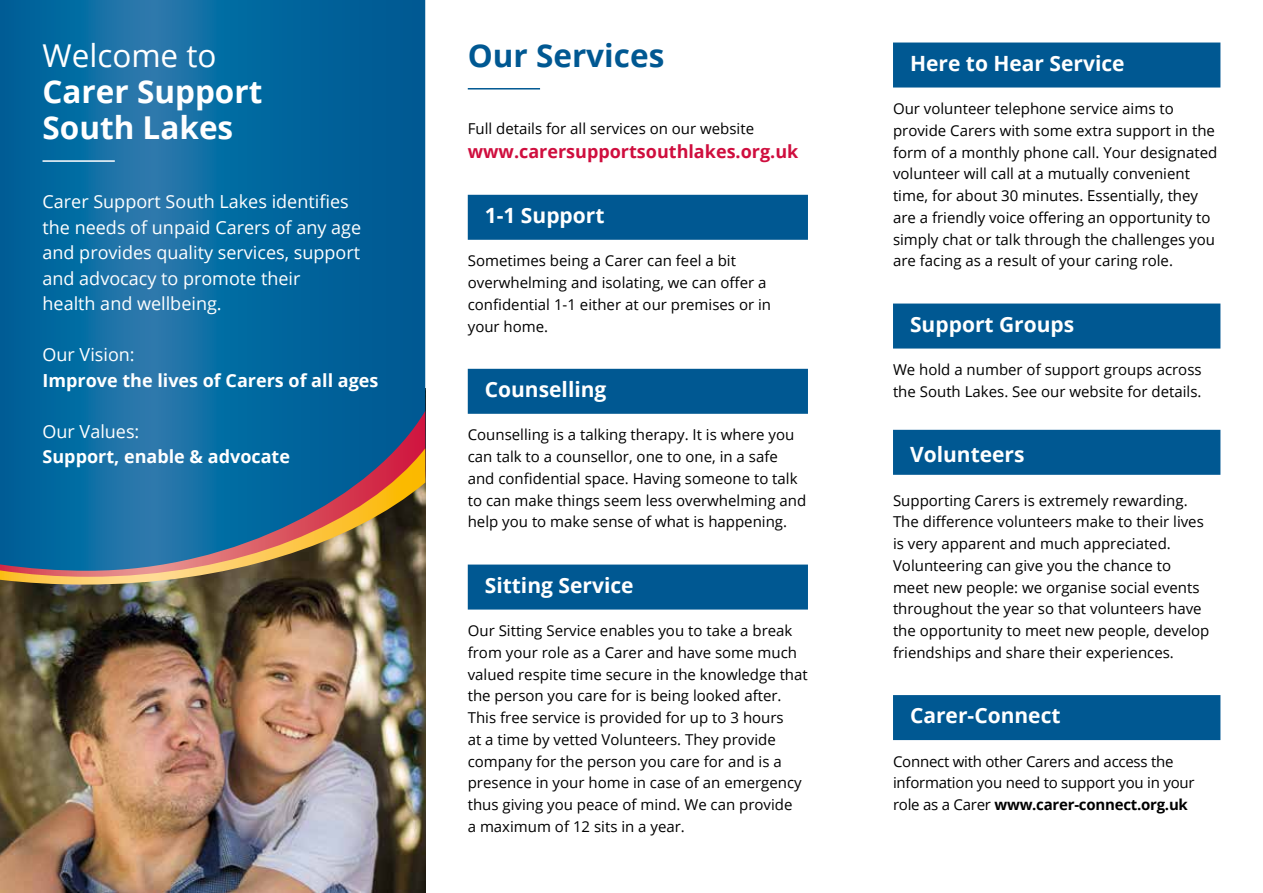
<style>
.page{position:relative;width:1263px;height:893px;background:#fff}
.page>*{position:absolute;margin:0;border:0;box-sizing:border-box;transform-origin:0 0}
.t1{font:700 31.5px/36px "Open Sans";color:#fff}
.t2{font:700 31.5px "Open Sans";color:#005892}
.t3{font:31.5px "Open Sans";color:#fff}
.t4{font:700 21px "Open Sans";color:#fff}
.t5{font:18px/25.5px "Open Sans";color:#fff}
.t6{font:700 18px "Open Sans";color:#fff}
.t7{font:700 18px "Open Sans";color:#cf0e3e}
.t8{font:15px/21.8px "Open Sans";color:#000}
.s1{font-weight:700}
</style>
<div class="page">
<img style="left:0;top:585px;width:425px;height:308px">
<svg style="left:0;top:0;width:425px;height:411px;background:#09689f"></svg>
<svg style="left:0;top:411px;width:425px;height:37px;background:#0f669c"></svg>
<svg style="left:0;top:448px;width:425px;height:137px;background:#436c7f"></svg>
<div style="left:468px;top:195px;width:340px;height:45px;background:#005892"></div>
<div style="left:468px;top:369px;width:340px;height:45px;background:#005892"></div>
<div style="left:468px;top:565px;width:340px;height:45px;background:#005892"></div>
<div style="left:893px;top:43px;width:327px;height:45px;background:#005892"></div>
<div style="left:893px;top:304px;width:327px;height:45px;background:#005892"></div>
<div style="left:893px;top:430px;width:327px;height:45px;background:#005892"></div>
<div style="left:893px;top:695px;width:327px;height:45px;background:#005892"></div>
<hr style="left:43px;top:160px;width:72px;height:2px;background:#fff">
<hr style="left:468px;top:88px;width:72px;height:2px;background:#005892">
<h1 class="t3" style="left:43px;top:34px;width:176px">Welcome to</h1>
<h1 class="t1" style="left:43px;top:72px;width:221px">Carer Support<br>South Lakes</h1>
<p class="t5" style="left:43px;top:188px;width:320px">Carer Support South Lakes identifies the needs of unpaid Carers of any age and provides quality services, support and advocacy to promote their<br>health and wellbeing.</p>
<p class="t5" style="left:43px;top:341px;width:94px">Our Vision:</p>
<p class="t6" style="left:43px;top:367px;width:337px">Improve the lives of Carers of all ages</p>
<p class="t5" style="left:43px;top:418px;width:98px">Our Values:</p>
<p class="t6" style="left:43px;top:444px;width:249px">Support, enable &amp; advocate</p>
<h1 class="t2" style="left:468px;top:33px;width:198px">Our Services</h1>
<p class="t8" style="left:468px;top:117px;width:288px">Full details for all services on our website</p>
<p class="t7" style="left:468px;top:138px;width:332px">www.carersupportsouthlakes.org.uk</p>
<h2 class="t4" style="left:485px;top:200px;width:121px">1-1 Support</h2>
<p class="t8" style="left:468px;top:250px;width:305px">Sometimes being a Carer can feel a bit overwhelming and isolating, we can offer a confidential 1-1 either at our premises or in your home.</p>
<h2 class="t4" style="left:485px;top:374px;width:123px">Counselling</h2>
<p class="t8" style="left:468px;top:424px;width:340px">Counselling is a talking therapy. It is where you can talk to a counsellor, one to one, in a safe and confidential space. Having someone to talk to can make things seem less overwhelming and help you to make sense of what is happening.</p>
<h2 class="t4" style="left:485px;top:570px;width:150px">Sitting Service</h2>
<p class="t8" style="left:468px;top:619px;width:341px">Our Sitting Service enables you to take a break from your role as a Carer and have some much valued respite time secure in the knowledge that the person you care for is being looked after.<br>This free service is provided for up to 3 hours<br>at a time by vetted Volunteers. They provide company for the person you care for and is a presence in your home in case of an emergency thus giving you peace of mind. We can provide<br>a maximum of 12 sits in a year.</p>
<h2 class="t4" style="left:910px;top:48px;width:216px">Here to Hear Service</h2>
<p class="t8" style="left:893px;top:97px;width:326px">Our volunteer telephone service aims to provide Carers with some extra support in the form of a monthly phone call. Your designated volunteer will call at a mutually convenient time, for about 30 minutes. Essentially, they are a friendly voice offering an opportunity to simply chat or talk through the challenges you are facing as a result of your caring role.</p>
<h2 class="t4" style="left:910px;top:309px;width:166px">Support Groups</h2>
<p class="t8" style="left:893px;top:358px;width:310px">We hold a number of support groups across the South Lakes. See our website for details.</p>
<h2 class="t4" style="left:910px;top:440px;width:116px">Volunteers</h2>
<p class="t8" style="left:893px;top:489px;width:318px">Supporting Carers is extremely rewarding.<br>The difference volunteers make to their lives is very apparent and much appreciated.<br>Volunteering can give you the chance to meet new people: we organise social events throughout the year so that volunteers have the opportunity to meet new people, develop friendships and share their experiences.</p>
<h2 class="t4" style="left:910px;top:701px;width:152px">Carer-Connect</h2>
<p class="t8" style="left:893px;top:750px;width:303px">Connect with other Carers and access the information you need to support you in your role as a Carer <span class="s1">www.carer-connect.org.uk</span></p>
</div>
